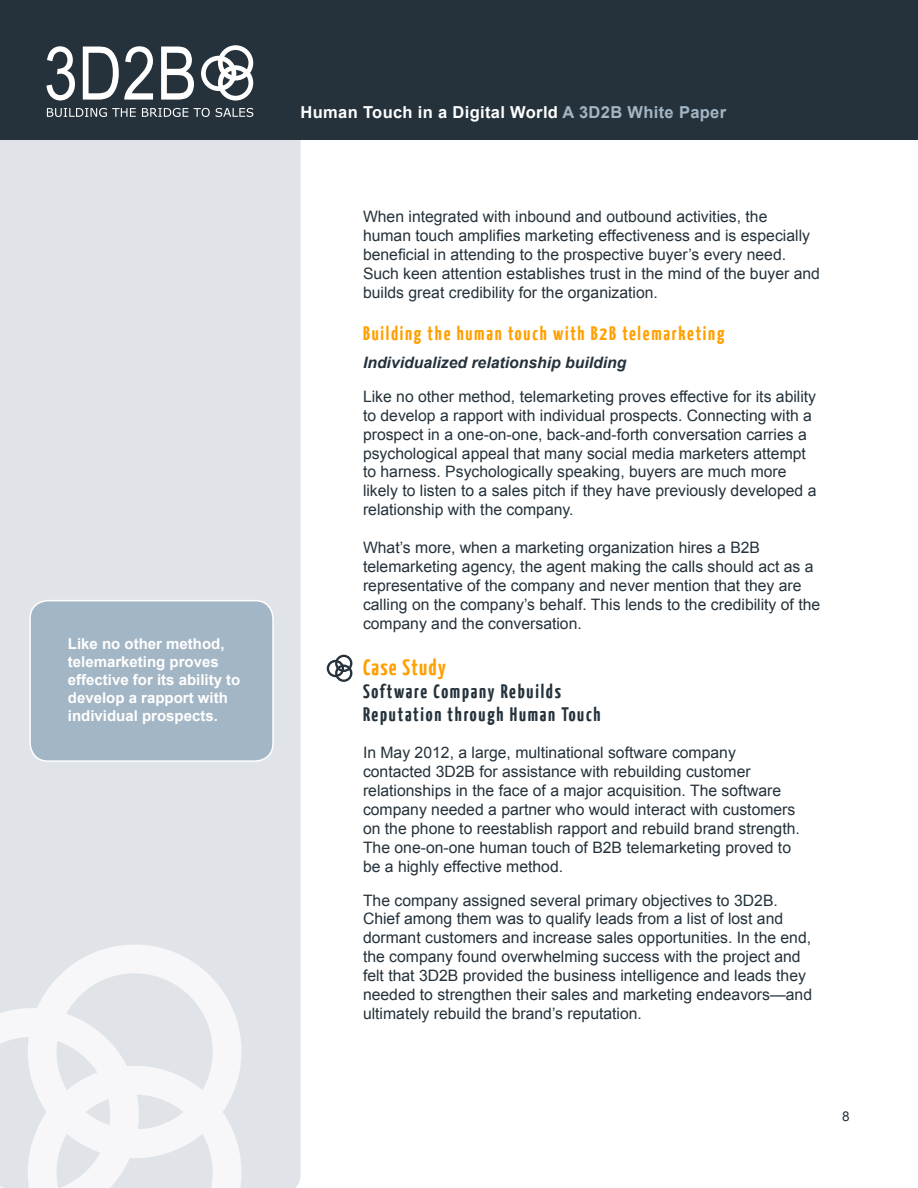
<style>
.page{position:relative;width:918px;height:1188px;background:#fff}
.page>*{position:absolute;margin:0;border:0;box-sizing:border-box;transform-origin:0 0}
.t1{font:700 22.5px "Yanone Kaffeesatz";letter-spacing:.06em;color:#ffa000}
.t2{font:700 19.5px "Yanone Kaffeesatz";letter-spacing:.09em;color:#25323b}
.t3{font:700 19.5px "Yanone Kaffeesatz";letter-spacing:.09em;color:#ffa000}
.t4{font:700 16.5px "Arial";letter-spacing:.02em;color:#fff}
.t5{font:15.75px/18.9px "Arial";color:#25323b}
.t6{font:italic 700 15.75px "Arial";color:#25323b}
.t7{font:700 15px/18px "Arial";color:#fff}
.t8{font:13.5px "Arial";color:#25323b}
.s1{color:#a3b6c5}
</style>
<div class="page">
<div style="left:0;top:140px;width:301px;height:1048px;background:#e0e3e8"></div>
<div style="left:0;top:0;width:918px;height:140px;background:#25323b"></div>
<svg style="left:28px;top:945px;width:213px;height:63px;fill:#e0e3e8"></svg>
<svg style="left:0;top:1008px;width:241px;height:180px"></svg>
<svg style="left:46px;top:46px;width:29px;height:54px"></svg>
<svg style="left:83px;top:46px;width:70px;height:54px"></svg>
<svg style="left:161px;top:47px;width:33px;height:53px"></svg>
<svg style="left:47px;top:108px;width:89px;height:9px"></svg>
<svg style="left:142px;top:108px;width:68px;height:9px"></svg>
<svg style="left:216px;top:108px;width:37px;height:9px"></svg>
<svg style="left:201px;top:45px;width:52px;height:56px"></svg>
<div style="left:30px;top:601px;width:243px;height:160px;background:#a3b6c5;border-radius:18px"></div>
<div style="left:29px;top:600px;width:245px;height:162px;border:2px solid #fff;border-radius:18px"></div>
<svg style="left:327px;top:655px;width:25px;height:27px"></svg>
<p class="t7" style="left:68px;top:635px;width:174px">Like no other method, telemarketing proves effective for its ability to develop a rapport with individual prospects.</p>
<p class="t4" style="left:301px;top:101px;width:427px">Human Touch in a Digital World <span class="s1">A 3D2B White Paper</span></p>
<p class="t5" style="left:363px;top:207px;width:459px">When integrated with inbound and outbound activities, the<br>human touch amplifies marketing effectiveness and is especially beneficial in attending to the prospective buyer’s every need.<br>Such keen attention establishes trust in the mind of the buyer and builds great credibility for the organization.</p>
<p class="t3" style="left:363px;top:321px;width:363px">Building the human touch with B2B telemarketing</p>
<p class="t6" style="left:363px;top:352px;width:265px">Individualized relationship building</p>
<p class="t5" style="left:363px;top:387px;width:455px">Like no other method, telemarketing proves effective for its ability to develop a rapport with individual prospects. Connecting with a prospect in a one-on-one, back-and-forth conversation carries a psychological appeal that many social media marketers attempt to harness. Psychologically speaking, buyers are much more likely to listen to a sales pitch if they have previously developed a relationship with the company.</p>
<p class="t5" style="left:363px;top:538px;width:459px">What’s more, when a marketing organization hires a B2B telemarketing agency, the agent making the calls should act as a representative of the company and never mention that they are calling on the company’s behalf. This lends to the credibility of the company and the conversation.</p>
<p class="t1" style="left:363px;top:653px;width:84px">Case Study</p>
<p class="t2" style="left:363px;top:679px;width:200px">Software Company Rebuilds</p>
<p class="t2" style="left:363px;top:703px;width:239px">Reputation through Human Touch</p>
<p class="t5" style="left:363px;top:743px;width:374px">In May 2012, a large, multinational software company</p>
<p class="t5" style="left:363px;top:762px;width:434px">contacted 3D2B for assistance with rebuilding customer relationships in the face of a major acquisition. The software company needed a partner who would interact with customers</p>
<p class="t5" style="left:363px;top:819px;width:438px">on the phone to reestablish rapport and rebuild brand strength.<br>The one-on-one human touch of B2B telemarketing proved to</p>
<p class="t5" style="left:363px;top:857px;width:202px">be a highly effective method.</p>
<p class="t5" style="left:363px;top:891px;width:451px">The company assigned several primary objectives to 3D2B.<br>Chief among them was to qualify leads from a list of lost and dormant customers and increase sales opportunities. In the end, the company found overwhelming success with the project and felt that 3D2B provided the business intelligence and leads they needed to strengthen their sales and marketing endeavors—and ultimately rebuild the brand’s reputation.</p>
<p class="t8" style="left:842px;top:1108px;width:9px">8</p>
</div>
